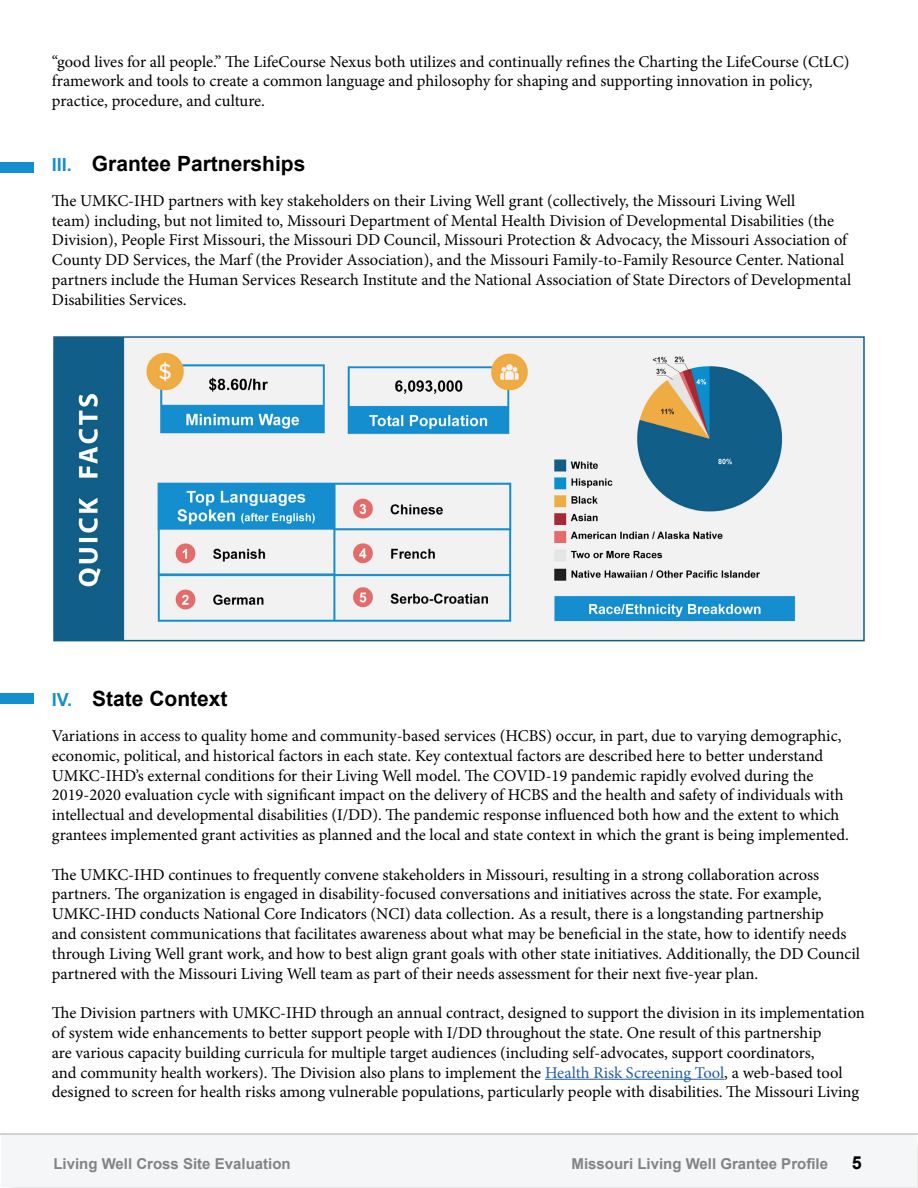
<style>
.page{position:relative;width:918px;height:1188px;background:#fff}
.page>*{position:absolute;margin:0;border:0;box-sizing:border-box;transform-origin:0 0}
.H3_-_states2{font:700 21px "Arial";color:#000}
.t1{font:700 18px "Arial";color:#000}
.Paragraph_-_states2{font:16.5px/19.8px "Minion Pro";color:#000}
.t2{font:700 15px "Arial";color:#828383}
.s1{font-size:18px;color:#128fcf}
.s2{color:#215e9e}
</style>
<div class="page">
<div style="left:3px;top:1137px;width:915px;height:51px;background:#f5f6f7"></div>
<div style="left:1px;top:1135px;width:915px;height:52px;background:#f5f6f7"></div>
<hr style="left:0;top:1133px;width:918px;height:2px;background:#c4c6c8">
<hr style="left:545px;top:1079px;width:179px;height:1px;background:#215e9e">
<img style="left:56px;top:339px;width:806px;height:299px">
<div style="left:53px;top:336px;width:812px;height:305px;border:2px solid #115e88"></div>
<div style="left:0;top:162px;width:33px;height:10px;background:#128fcf"></div>
<div style="left:0;top:693px;width:33px;height:11px;background:#128fcf"></div>
<p class="Paragraph_-_states2" style="left:52px;top:52px;width:799px">“good lives for all people.” The LifeCourse Nexus both utilizes and continually refines the Charting the LifeCourse (CtLC) framework and tools to create a common language and philosophy for shaping and supporting innovation in policy, practice, procedure, and culture.</p>
<h3 class="H3_-_states2" style="left:52px;top:150px;width:255px"><span class="s1">III.</span> Grantee Partnerships</h3>
<p class="Paragraph_-_states2" style="left:52px;top:191px;width:801px">The UMKC-IHD partners with key stakeholders on their Living Well grant (collectively, the Missouri Living Well<br>team) including, but not limited to, Missouri Department of Mental Health Division of Developmental Disabilities (the Division), People First Missouri, the Missouri DD Council, Missouri Protection &amp; Advocacy, the Missouri Association of County DD Services, the Marf (the Provider Association), and the Missouri Family-to-Family Resource Center. National partners include the Human Services Research Institute and the National Association of State Directors of Developmental Disabilities Services.</p>
<h3 class="H3_-_states2" style="left:52px;top:685px;width:177px"><span class="s1">IV.</span> State Context</h3>
<p class="Paragraph_-_states2" style="left:52px;top:726px;width:799px">Variations in access to quality home and community-based services (HCBS) occur, in part, due to varying demographic, economic, political, and historical factors in each state. Key contextual factors are described here to better understand UMKC-IHD’s external conditions for their Living Well model. The COVID-19 pandemic rapidly evolved during the 2019-2020 evaluation cycle with significant impact on the delivery of HCBS and the health and safety of individuals with intellectual and developmental disabilities (I/DD). The pandemic response influenced both how and the extent to which grantees implemented grant activities as planned and the local and state context in which the grant is being implemented.</p>
<p class="Paragraph_-_states2" style="left:52px;top:865px;width:810px">The UMKC-IHD continues to frequently convene stakeholders in Missouri, resulting in a strong collaboration across partners. The organization is engaged in disability-focused conversations and initiatives across the state. For example, UMKC-IHD conducts National Core Indicators (NCI) data collection. As a result, there is a longstanding partnership<br>and consistent communications that facilitates awareness about what may be beneficial in the state, how to identify needs through Living Well grant work, and how to best align grant goals with other state initiatives. Additionally, the DD Council partnered with the Missouri Living Well team as part of their needs assessment for their next five-year plan.</p>
<p class="Paragraph_-_states2" style="left:52px;top:1003px;width:815px">The Division partners with UMKC-IHD through an annual contract, designed to support the division in its implementation of system wide enhancements to better support people with I/DD throughout the state. One result of this partnership<br>are various capacity building curricula for multiple target audiences (including self-advocates, support coordinators,<br>and community health workers). The Division also plans to implement the <span class="s2">Health Risk Screening Tool</span>, a web-based tool designed to screen for health risks among vulnerable populations, particularly people with disabilities. The Missouri Living</p>
<p class="t2" style="left:53px;top:1154px;width:239px">Living Well Cross Site Evaluation</p>
<p class="t2" style="left:572px;top:1154px;width:258px">Missouri Living Well Grantee Profile</p>
<p class="t1" style="left:852px;top:1151px;width:12px">5</p>
</div>
